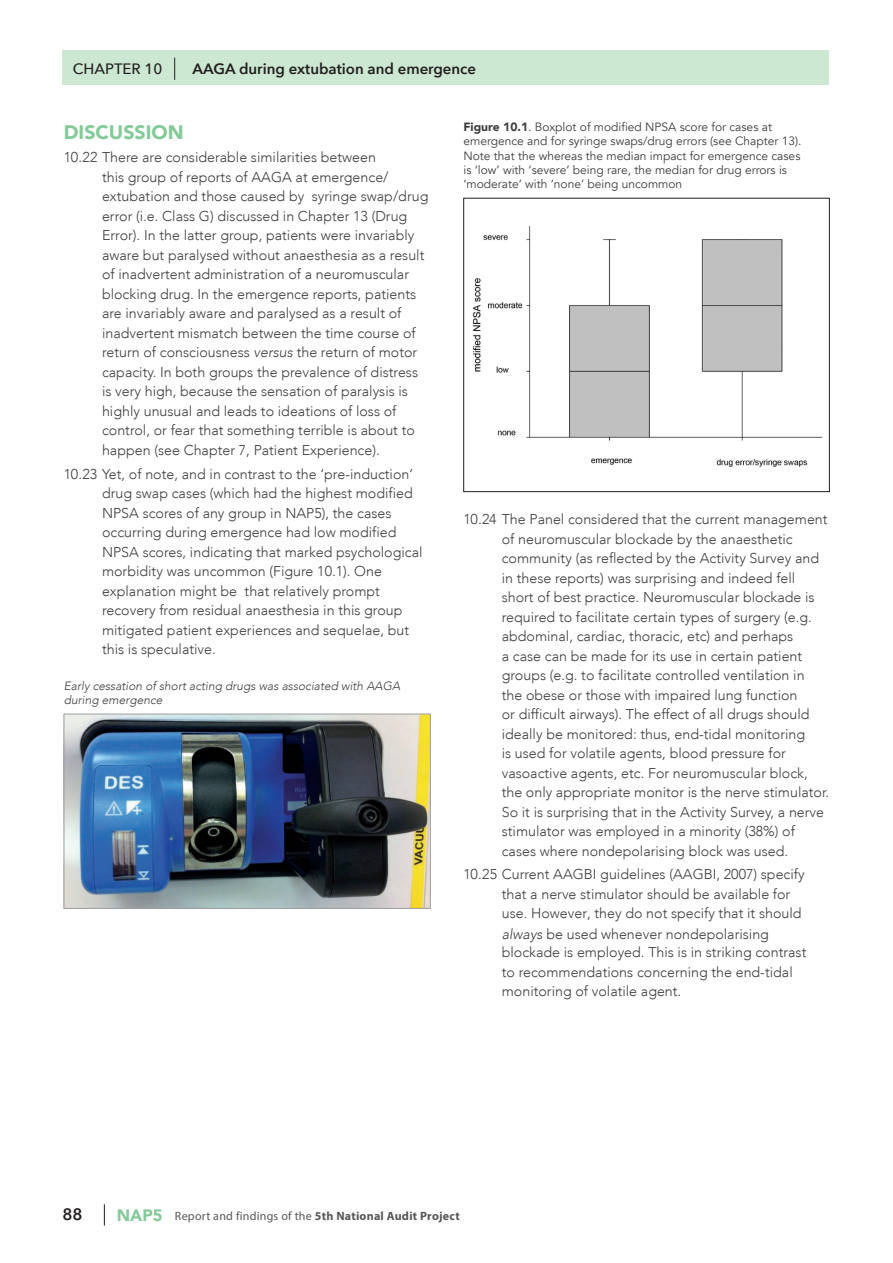
<style>
.page{position:relative;width:893px;height:1263px;background:#fff}
.page>*{position:absolute;margin:0;border:0;box-sizing:border-box;transform-origin:0 0}
.t1{font:900 19.5px "Avenir";color:#83ca98}
.t2{font:600 16.5px "Avenir Next";color:#231f20}
.t3{font:600 15px "Avenir Next";color:#231f20}
.t4{font:500 15px "Avenir Next";color:#231f20}
.t5{font:300 14.25px/19.5px "Avenir LT";color:#3e3e3f}
.t6{font:12px/14.2px "Avenir";color:#3e3e3f}
.t7{font:italic 300 12px/14.2px "Avenir";color:#3e3e3f}
.t8{font:700 12px "Myriad Pro";letter-spacing:.02em;color:#57585a}
.s1{font-family:"Avenir";font-style:italic}
.s2{font-weight:900}
.s3{font-family:"Avenir";font-weight:900;font-size:16.5px;color:#83ca98}
.s4{font-weight:400}
</style>
<div class="page">
<svg style="left:104px;top:1204px;width:1px;height:21px"></svg>
<div style="left:171px;top:50px;width:658px;height:35px;background:#cce7d2"></div>
<div style="left:62px;top:50px;width:111px;height:35px;background:#cce7d2"></div>
<svg style="left:174px;top:58px;width:1px;height:22px"></svg>
<img style="left:472px;top:226px;width:351px;height:241px">
<div style="left:463px;top:198px;width:367px;height:294px;border:1px solid #231f20"></div>
<img style="left:66px;top:716px;width:363px;height:190px">
<div style="left:64px;top:714px;width:367px;height:194px;border:1px solid #9d9fa2"></div>
<p class="t4" style="left:77px;top:59px;width:82px">CHAPTER 8</p>
<p class="t3" style="left:289px;top:59px;width:341px">ind ction of anaesthesia and transfer into theatre</p>
<p class="t4" style="left:73px;top:59px;width:91px">CHAPTER 10</p>
<p class="t3" style="left:192px;top:59px;width:285px">AAGA during extubation and emergence</p>
<h1 class="t1" style="left:64px;top:115px;width:121px">DISCUSSION</h1>
<p class="t5" style="left:102px;top:148px;width:328px;text-indent:-38px">10.22 There are considerable similarities between<br>this group of reports of AAGA at emergence/ extubation and those caused by syringe swap/drug error (i.e. Class G) discussed in Chapter 13 (Drug Error). In the latter group, patients were invariably aware but paralysed without anaesthesia as a result of inadvertent administration of a neuromuscular blocking drug. In the emergence reports, patients are invariably aware and paralysed as a result of inadvertent mismatch between the time course of return of consciousness <span class="s1">versus</span> the return of motor capacity. In both groups the prevalence of distress is very high, because the sensation of paralysis is highly unusual and leads to ideations of loss of control, or fear that something terrible is about to happen (see Chapter 7, Patient Experience).</p>
<p class="t5" style="left:102px;top:464px;width:322px;text-indent:-38px">10.23 Yet, of note, and in contrast to the ‘pre-induction’ drug swap cases (which had the highest modified NPSA scores of any group in NAP5), the cases occurring during emergence had low modified NPSA scores, indicating that marked psychological morbidity was uncommon (Figure 10.1). One explanation might be that relatively prompt recovery from residual anaesthesia in this group mitigated patient experiences and sequelae, but this is speculative.</p>
<p class="t7" style="left:64px;top:679px;width:338px">Early cessation of short acting drugs was associated with AAGA during emergence</p>
<p class="t6" style="left:463px;top:120px;width:340px"><span class="s2">FIGURE 10.1</span>. Boxplot of modified NPSA score for cases at emergence and for syringe swaps/drug errors (see Chapter 13).<br>Note that the whereas the median impact for emergence cases is ‘low’ with ‘severe’ being rare, the median for drug errors is ‘moderate’ with ‘none’ being uncommon</p>
<p class="t5" style="left:502px;top:509px;width:329px;text-indent:-38px">10.24 The Panel considered that the current management of neuromuscular blockade by the anaesthetic community (as reflected by the Activity Survey and in these reports) was surprising and indeed fell short of best practice. Neuromuscular blockade is required to facilitate certain types of surgery (e.g. abdominal, cardiac, thoracic, etc) and perhaps<br>a case can be made for its use in certain patient groups (e.g. to facilitate controlled ventilation in<br>the obese or those with impaired lung function<br>or difficult airways). The effect of all drugs should ideally be monitored: thus, end-tidal monitoring<br>is used for volatile agents, blood pressure for vasoactive agents, etc. For neuromuscular block, the only appropriate monitor is the nerve stimulator.<br>So it is surprising that in the Activity Survey, a nerve stimulator was employed in a minority (38%) of cases where nondepolarising block was used.</p>
<p class="t5" style="left:502px;top:864px;width:304px;text-indent:-38px">10.25 Current AAGBI guidelines (AAGBI, 2007) specify that a nerve stimulator should be available for use. However, they do not specify that it should <span class="s1">always</span> be used whenever nondepolarising</p>
<p class="t5" style="left:502px;top:943px;width:306px">blockade is employed. This is in striking contrast to recommendations concerning the end-tidal monitoring of volatile agent.</p>
<p class="t2" style="left:63px;top:1204px;width:22px">88</p>
<p class="t8" style="left:117px;top:1208px;width:344px"><span class="s3">NAP5</span> <span class="s4">Report and findings of the</span> 5th National Audit Project</p>
</div>
